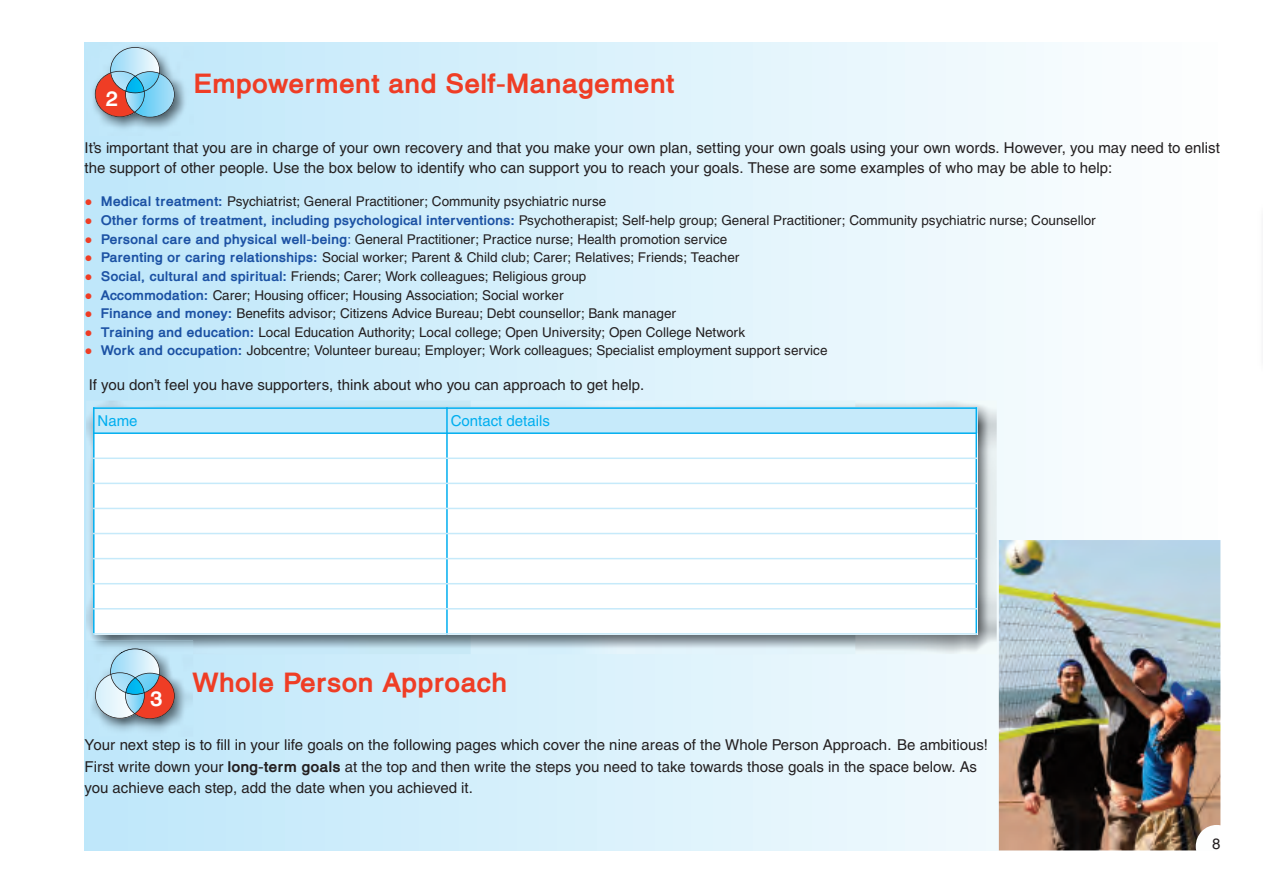
<style>
.page{position:relative;width:1263px;height:893px;background:#fff}
.page>*{position:absolute;margin:0;border:0;box-sizing:border-box;transform-origin:0 0}
.t1{font:700 27px "Heledd";color:#ef3d25}
.t2{font:700 21px "Heledd";color:#fff}
.t3{font:15px/21.5px "Heledd";color:#231f20}
.t4{font:15px "Heledd";color:#00aeef}
.t5{font:13.5px "Heledd";color:#231f20}
.s1{font-family:"Arial";color:#ef3d25}
.s2{font-weight:700;color:#1c52a4}
.s3{color:#1c52a4}
.s4{font-weight:700}
</style>
<div class="page">
<div style="left:85px;top:43px;width:1135px;height:807px;background:linear-gradient(to right,#bee7fa,#fefefe)"></div>
<img style="left:87px;top:654px;width:106px;height:83px">
<img style="left:86px;top:401px;width:911px;height:253px">
<img style="left:87px;top:641px;width:106px;height:13px">
<img style="left:119px;top:648px;width:32px;height:1px">
<svg style="left:95px;top:649px;width:80px;height:70px;background:#b3b6c0"></svg>
<img style="left:120px;top:649px;width:31px;height:5px">
<div style="left:93px;top:407px;width:884px;height:228px;background:#fff"></div>
<div style="left:93px;top:407px;width:354px;height:26px;background:#c6eafa"></div>
<div style="left:447px;top:407px;width:530px;height:26px;background:#c6eafa"></div>
<hr style="left:93px;top:407px;width:2px;height:228px;background:#00aeef">
<hr style="left:446px;top:407px;width:2px;height:228px;background:#00aeef">
<hr style="left:975px;top:407px;width:2px;height:228px;background:#00aeef">
<hr style="left:93px;top:407px;width:884px;height:2px;background:#00aeef">
<hr style="left:93px;top:432px;width:884px;height:2px;background:#00aeef">
<hr style="left:93px;top:457px;width:884px;height:2px;background:#c6eafa">
<hr style="left:93px;top:483px;width:884px;height:1px;background:#c6eafa">
<hr style="left:93px;top:508px;width:884px;height:1px;background:#c6eafa">
<hr style="left:93px;top:533px;width:884px;height:1px;background:#c6eafa">
<hr style="left:93px;top:558px;width:884px;height:1px;background:#c6eafa">
<hr style="left:93px;top:583px;width:884px;height:1px;background:#c6eafa">
<hr style="left:93px;top:608px;width:884px;height:1px;background:#c6eafa">
<hr style="left:93px;top:633px;width:884px;height:2px;background:#c6eafa">
<img style="left:87px;top:42px;width:106px;height:93px">
<svg style="left:95px;top:47px;width:80px;height:70px;background:#a8b7c6"></svg>
<div style="left:110px;top:47px;width:50px;height:46px;border:2px solid #231f20;border-radius:50%"></div>
<div style="left:95px;top:71px;width:50px;height:46px;border:2px solid #231f20;border-radius:50%"></div>
<div style="left:125px;top:71px;width:50px;height:47px;border:2px solid #231f20;border-radius:50%"></div>
<img style="left:999px;top:540px;width:221px;height:310px">
<img style="left:1196px;top:825px;width:24px;height:25px">
<h2 class="t2" style="left:106px;top:86px;width:14px">2</h2>
<h1 class="t1" style="left:194px;top:68px;width:483px">Empowerment and Self-Management</h1>
<p class="t3" style="left:85px;top:137px;width:1137px;line-height:20.7px">It’s important that you are in charge of your own recovery and that you make your own plan, setting your own goals using your own words. However, you may need to enlist the support of other people. Use the box below to identify who can support you to reach your goals. These are some examples of who may be able to help:</p>
<p class="t5" style="left:85px;top:194px;width:523px"><span class="s1">●</span> <span class="s2">Medical treatment:</span> Psychiatrist; General Practitioner; Community psychiatric nurse</p>
<p class="t5" style="left:85px;top:212px;width:1013px"><span class="s1">●</span> <span class="s2">Other forms of treatment, including psychological interventions:</span> Psychotherapist; Self-help group; General Practitioner; Community psychiatric nurse; Counsellor</p>
<p class="t5" style="left:85px;top:231px;width:644px"><span class="s1">●</span> <span class="s2">Personal care and physical well-being</span><span class="s3">:</span> General Practitioner; Practice nurse; Health promotion service</p>
<p class="t5" style="left:85px;top:250px;width:657px"><span class="s1">●</span> <span class="s2">Parenting or caring relationships:</span> Social worker; Parent &amp; Child club; Carer; Relatives; Friends; Teacher</p>
<p class="t5" style="left:85px;top:268px;width:503px"><span class="s1">●</span> <span class="s2">Social, cultural and spiritual:</span> Friends; Carer; Work colleagues; Religious group</p>
<p class="t5" style="left:85px;top:287px;width:481px"><span class="s1">●</span> <span class="s2">Accommodation:</span> Carer; Housing officer; Housing Association; Social worker</p>
<p class="t5" style="left:85px;top:306px;width:593px"><span class="s1">●</span> <span class="s2">Finance and money:</span> Benefits advisor; Citizens Advice Bureau; Debt counsellor; Bank manager</p>
<p class="t5" style="left:85px;top:324px;width:662px"><span class="s1">●</span> <span class="s2">Training and education:</span> Local Education Authority; Local college; Open University; Open College Network</p>
<p class="t5" style="left:85px;top:343px;width:744px"><span class="s1">●</span> <span class="s2">Work and occupation:</span> Jobcentre; Volunteer bureau; Employer; Work colleagues; Specialist employment support service</p>
<p class="t3" style="left:89px;top:374px;width:557px">If you don’t feel you have supporters, think about who you can approach to get help.</p>
<p class="t4" style="left:98px;top:412px;width:42px">Name</p>
<p class="t4" style="left:451px;top:412px;width:101px">Contact details</p>
<h1 class="t1" style="left:193px;top:667px;width:316px">Whole Person Approach</h1>
<h2 class="t2" style="left:150px;top:686px;width:14px">3</h2>
<p class="t3" style="left:85px;top:734px;width:905px">Your next step is to fill in your life goals on the following pages which cover the nine areas of the Whole Person Approach. Be ambitious!<br>First write down your <span class="s4">long-term goals</span> at the top and then write the steps you need to take towards those goals in the space below. As you achieve each step, add the date when you achieved it.</p>
<p class="t3" style="left:1212px;top:832px;width:10px">8</p>
</div>
